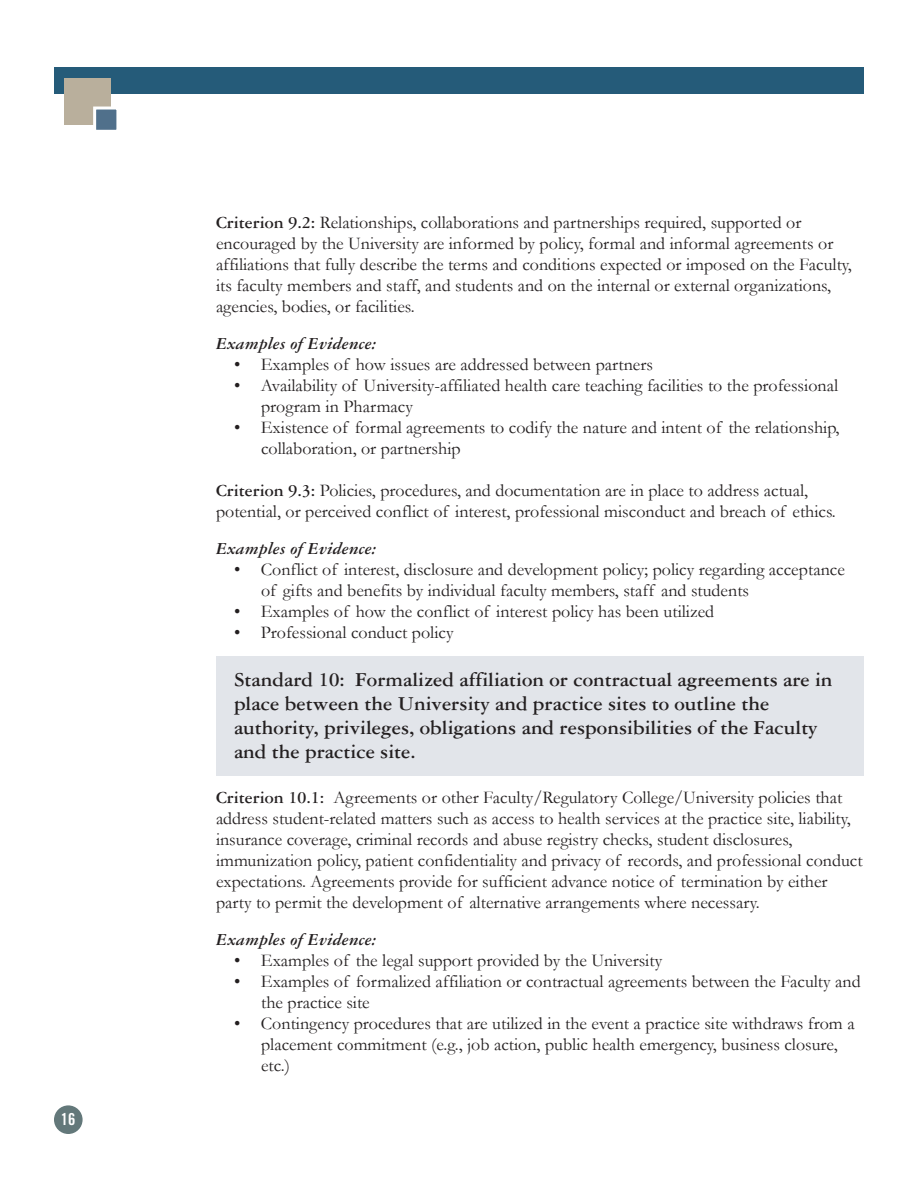
<style>
.page{position:relative;width:918px;height:1188px;background:#fff}
.page>*{position:absolute;margin:0;border:0;box-sizing:border-box;transform-origin:0 0}
.t1{font:700 21px/24px "Garamond Three";color:#231f20}
.t2{font:18px/21px "Garamond";color:#231f20}
.t3{font:italic 700 18px "Garamond Three";color:#231f20}
.t4{font:16.5px "Trade Gothic Bold Cond Twenty";color:#fff}
.s1{font-family:"Garamond Three";font-weight:700}
</style>
<div class="page">
<div style="left:216px;top:656px;width:648px;height:120px;background:#e2e5ea"></div>
<div style="left:54px;top:68px;width:810px;height:26px;background:#255b79"></div>
<div style="left:54px;top:1105px;width:29px;height:29px;background:#63787a;border-radius:50%"></div>
<div style="left:64px;top:78px;width:47px;height:47px;background:#b9af9c"></div>
<div style="left:96px;top:110px;width:20px;height:20px;background:#50708b"></div>
<div style="left:93px;top:107px;width:26px;height:26px;border:3px solid #fff"></div>
<p class="t4" style="left:61px;top:1113px;width:16px">16</p>
<p class="t2" style="left:216px;top:212px;width:637px"><span class="s1">Criterion 9.2:</span> Relationships, collaborations and partnerships required, supported or encouraged by the University are informed by policy, formal and informal agreements or affiliations that fully describe the terms and conditions expected or imposed on the Faculty, its faculty members and staff, and students and on the internal or external organizations, agencies, bodies, or facilities.</p>
<p class="t3" style="left:216px;top:337px;width:162px">Examples of Evidence:</p>
<p class="t2" style="left:234px;top:354px;width:420px">• Examples of how issues are addressed between partners</p>
<p class="t2" style="left:261px;top:375px;width:579px;text-indent:-27px">• Availability of University-affiliated health care teaching facilities to the professional program in Pharmacy</p>
<p class="t2" style="left:261px;top:417px;width:580px;text-indent:-27px">• Existence of formal agreements to codify the nature and intent of the relationship, collaboration, or partnership</p>
<p class="t2" style="left:216px;top:480px;width:621px"><span class="s1">Criterion 9.3:</span> Policies, procedures, and documentation are in place to address actual, potential, or perceived conflict of interest, professional misconduct and breach of ethics.</p>
<p class="t3" style="left:216px;top:542px;width:162px">Examples of Evidence:</p>
<p class="t2" style="left:261px;top:559px;width:585px;text-indent:-27px">• Conflict of interest, disclosure and development policy; policy regarding acceptance of gifts and benefits by individual faculty members, staff and students</p>
<p class="t2" style="left:234px;top:601px;width:482px">• Examples of how the conflict of interest policy has been utilized</p>
<p class="t2" style="left:234px;top:622px;width:221px">• Professional conduct policy</p>
<p class="t1" style="left:234px;top:670px;width:600px">Standard 10: Formalized affiliation or contractual agreements are in place between the University and practice sites to outline the authority, privileges, obligations and responsibilities of the Faculty and the practice site.</p>
<p class="t2" style="left:216px;top:787px;width:648px"><span class="s1">Criterion 10.1:</span> Agreements or other Faculty/Regulatory College/University policies that address student-related matters such as access to health services at the practice site, liability, insurance coverage, criminal records and abuse registry checks, student disclosures, immunization policy, patient confidentiality and privacy of records, and professional conduct expectations. Agreements provide for sufficient advance notice of termination by either party to permit the development of alternative arrangements where necessary.</p>
<p class="t3" style="left:216px;top:934px;width:162px">Examples of Evidence:</p>
<p class="t2" style="left:234px;top:950px;width:430px">• Examples of the legal support provided by the University</p>
<p class="t2" style="left:261px;top:971px;width:601px;text-indent:-27px">• Examples of formalized affiliation or contractual agreements between the Faculty and the practice site</p>
<p class="t2" style="left:261px;top:1013px;width:595px;text-indent:-27px">• Contingency procedures that are utilized in the event a practice site withdraws from a placement commitment (e.g., job action, public health emergency, business closure, etc.)</p>
</div>
